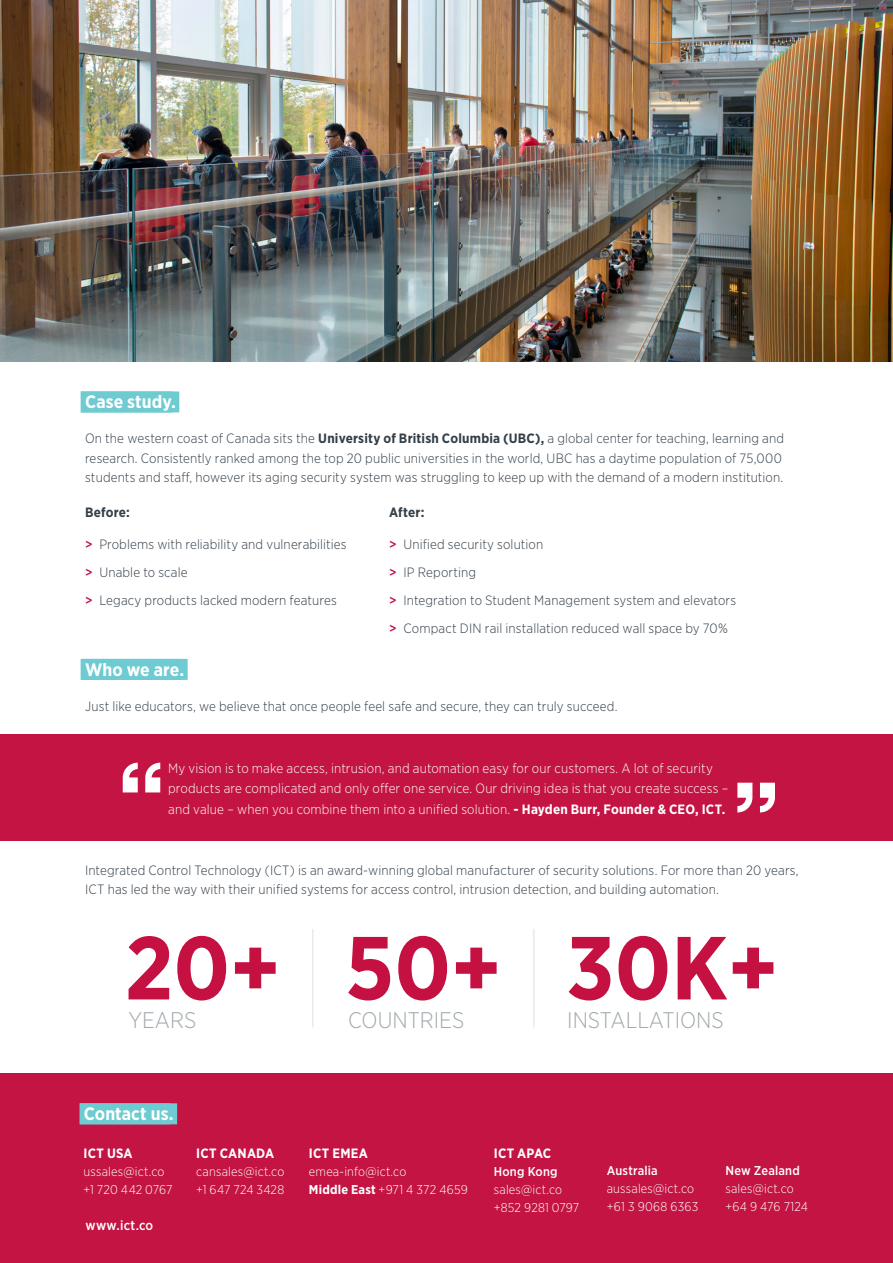
<style>
.page{position:relative;width:893px;height:1263px;background:#fff}
.page>*{position:absolute;margin:0;border:0;box-sizing:border-box;transform-origin:0 0}
.t1{font:700 89.4px "Gotham Narrow";color:#c51042}
.t2{font:300 22.5px "Gotham Narrow";color:#a1a9ac}
.Feature_Heading_White_with_Aqua_Backgrou{font:700 18px "Gotham Narrow";letter-spacing:.005em;color:#fff}
.Feature_Body_Text{font:300 13.5px/19.5px "Gotham Narrow";letter-spacing:.01em;color:#323e48}
.Feature_Body_Text_White{font:300 13.5px/19.5px "Gotham Narrow";letter-spacing:.01em;color:#fff}
.Feature_Body_Text_White_Small{font:700 13.5px "Gotham Narrow";letter-spacing:.015em;color:#fff}
.Feature_Body_Text-2{font:700 13.5px "Gotham Narrow";letter-spacing:.01em;color:#323e48}
.Feature_Body_Text_White-2{font:500 13.5px "Gotham Narrow";letter-spacing:.025em;color:#fff}
.Feature_Body_Text_White_Small-2{font:300 12.75px "Gotham Narrow";letter-spacing:.015em;color:#fff}
.Feature_Body_Text_White_Small-3{font:500 12.75px "Gotham Narrow";letter-spacing:.015em;color:#fff}
.s1{font-weight:700}
.s2{font-weight:500;color:#c41444}
</style>
<div class="page">
<img style="left:0;top:0;width:893px;height:362px">
<div style="left:81px;top:391px;width:98px;height:21px;background:#6dcbd1"></div>
<div style="left:81px;top:659px;width:107px;height:21px;background:#6dcbd1"></div>
<div style="left:0;top:734px;width:893px;height:107px;background:#c41444"></div>
<svg style="left:145px;top:763px;width:15px;height:29px"></svg>
<svg style="left:123px;top:763px;width:15px;height:29px"></svg>
<svg style="left:737px;top:783px;width:15px;height:29px"></svg>
<svg style="left:760px;top:783px;width:15px;height:29px"></svg>
<hr style="left:533px;top:929px;width:1px;height:98px;background:#dce0e5">
<hr style="left:312px;top:929px;width:1px;height:98px;background:#dce0e5">
<div style="left:0;top:1073px;width:893px;height:190px;background:#c41444"></div>
<div style="left:80px;top:1103px;width:97px;height:21px;background:#6dcbd1"></div>
<p class="Feature_Heading_White_with_Aqua_Backgrou" style="left:85px;top:391px;width:92px">Case study.</p>
<p class="Feature_Body_Text" style="left:85px;top:428px;width:700px">On the western coast of Canada sits the <span class="s1">University of British Columbia (UBC),</span> a global center for teaching, learning and research. Consistently ranked among the top 20 public universities in the world, UBC has a daytime population of 75,000 students and staff, however its aging security system was struggling to keep up with the demand of a modern institution.</p>
<p class="Feature_Body_Text-2" style="left:85px;top:504px;width:46px">Before:</p>
<p class="Feature_Body_Text" style="left:85px;top:535px;width:263px"><span class="s2">&gt;</span> Problems with reliability and vulnerabilities</p>
<p class="Feature_Body_Text" style="left:85px;top:563px;width:104px"><span class="s2">&gt;</span> Unable to scale</p>
<p class="Feature_Body_Text" style="left:85px;top:591px;width:253px"><span class="s2">&gt;</span> Legacy products lacked modern features</p>
<p class="Feature_Body_Text-2" style="left:389px;top:504px;width:37px">After:</p>
<p class="Feature_Body_Text" style="left:389px;top:535px;width:156px"><span class="s2">&gt;</span> Unified security solution</p>
<p class="Feature_Body_Text" style="left:389px;top:563px;width:88px"><span class="s2">&gt;</span> IP Reporting</p>
<p class="Feature_Body_Text" style="left:389px;top:591px;width:348px"><span class="s2">&gt;</span> Integration to Student Management system and elevators</p>
<p class="Feature_Body_Text" style="left:389px;top:619px;width:340px"><span class="s2">&gt;</span> Compact DIN rail installation reduced wall space by 70%</p>
<p class="Feature_Heading_White_with_Aqua_Backgrou" style="left:85px;top:658px;width:101px">Who we are.</p>
<p class="Feature_Body_Text" style="left:85px;top:696px;width:534px">Just like educators, we believe that once people feel safe and secure, they can truly succeed.</p>
<p class="Feature_Body_Text_White" style="left:168px;top:759px;width:562px">My vision is to make access, intrusion, and automation easy for our customers. A lot of security products are complicated and only offer one service. Our driving idea is that you create success –</p>
<p class="Feature_Body_Text_White" style="left:168px;top:799px;width:559px">and value – when you combine them into a unified solution. <span class="s1">- Hayden Burr, Founder &amp; CEO, ICT.</span></p>
<p class="Feature_Body_Text" style="left:85px;top:860px;width:715px">Integrated Control Technology (ICT) is an award-winning global manufacturer of security solutions. For more than 20 years,<br>ICT has led the way with their unified systems for access control, intrusion detection, and building automation.</p>
<p class="t1" style="left:125px;top:910px;width:157px">20+</p>
<p class="t2" style="left:129px;top:1006px;width:69px">YEARS</p>
<p class="t2" style="left:348px;top:1006px;width:118px">COUNTRIES</p>
<p class="t1" style="left:345px;top:910px;width:158px">50+</p>
<p class="t1" style="left:566px;top:910px;width:213px">30K+</p>
<p class="t2" style="left:567px;top:1006px;width:158px">INSTALLATIONS</p>
<p class="Feature_Heading_White_with_Aqua_Backgrou" style="left:84px;top:1102px;width:91px">Contact us.</p>
<p class="Feature_Body_Text_White_Small" style="left:84px;top:1144px;width:51px">ICT USA</p>
<p class="Feature_Body_Text_White_Small-2" style="left:84px;top:1163px;width:82px">ussales@ict.co</p>
<p class="Feature_Body_Text_White_Small-2" style="left:84px;top:1181px;width:91px">+1 720 442 0767</p>
<p class="Feature_Body_Text_White-2" style="left:85px;top:1216px;width:69px">www.ict.co</p>
<p class="Feature_Body_Text_White_Small" style="left:196px;top:1144px;width:79px">ICT CANADA</p>
<p class="Feature_Body_Text_White_Small-2" style="left:196px;top:1163px;width:90px">cansales@ict.co</p>
<p class="Feature_Body_Text_White_Small-2" style="left:196px;top:1181px;width:89px">+1 647 724 3428</p>
<p class="Feature_Body_Text_White_Small" style="left:309px;top:1144px;width:61px">ICT EMEA</p>
<p class="Feature_Body_Text_White_Small-2" style="left:309px;top:1163px;width:99px">emea-info@ict.co</p>
<p class="Feature_Body_Text_White_Small-2" style="left:309px;top:1181px;width:160px"><span class="s1">Middle East</span> +971 4 372 4659</p>
<p class="Feature_Body_Text_White_Small" style="left:494px;top:1144px;width:59px">ICT APAC</p>
<p class="Feature_Body_Text_White_Small-3" style="left:494px;top:1163px;width:65px">Hong Kong</p>
<p class="Feature_Body_Text_White_Small-2" style="left:494px;top:1181px;width:70px">sales@ict.co</p>
<p class="Feature_Body_Text_White_Small-2" style="left:494px;top:1199px;width:87px">+852 9281 0797</p>
<p class="Feature_Body_Text_White_Small-3" style="left:607px;top:1163px;width:52px">Australia</p>
<p class="Feature_Body_Text_White_Small-2" style="left:607px;top:1181px;width:89px">aussales@ict.co</p>
<p class="Feature_Body_Text_White_Small-2" style="left:607px;top:1199px;width:93px">+61 3 9068 6363</p>
<p class="Feature_Body_Text_White_Small-3" style="left:725px;top:1163px;width:76px">New Zealand</p>
<p class="Feature_Body_Text_White_Small-2" style="left:725px;top:1181px;width:70px">sales@ict.co</p>
<p class="Feature_Body_Text_White_Small-2" style="left:725px;top:1199px;width:84px">+64 9 476 7124</p>
</div>
